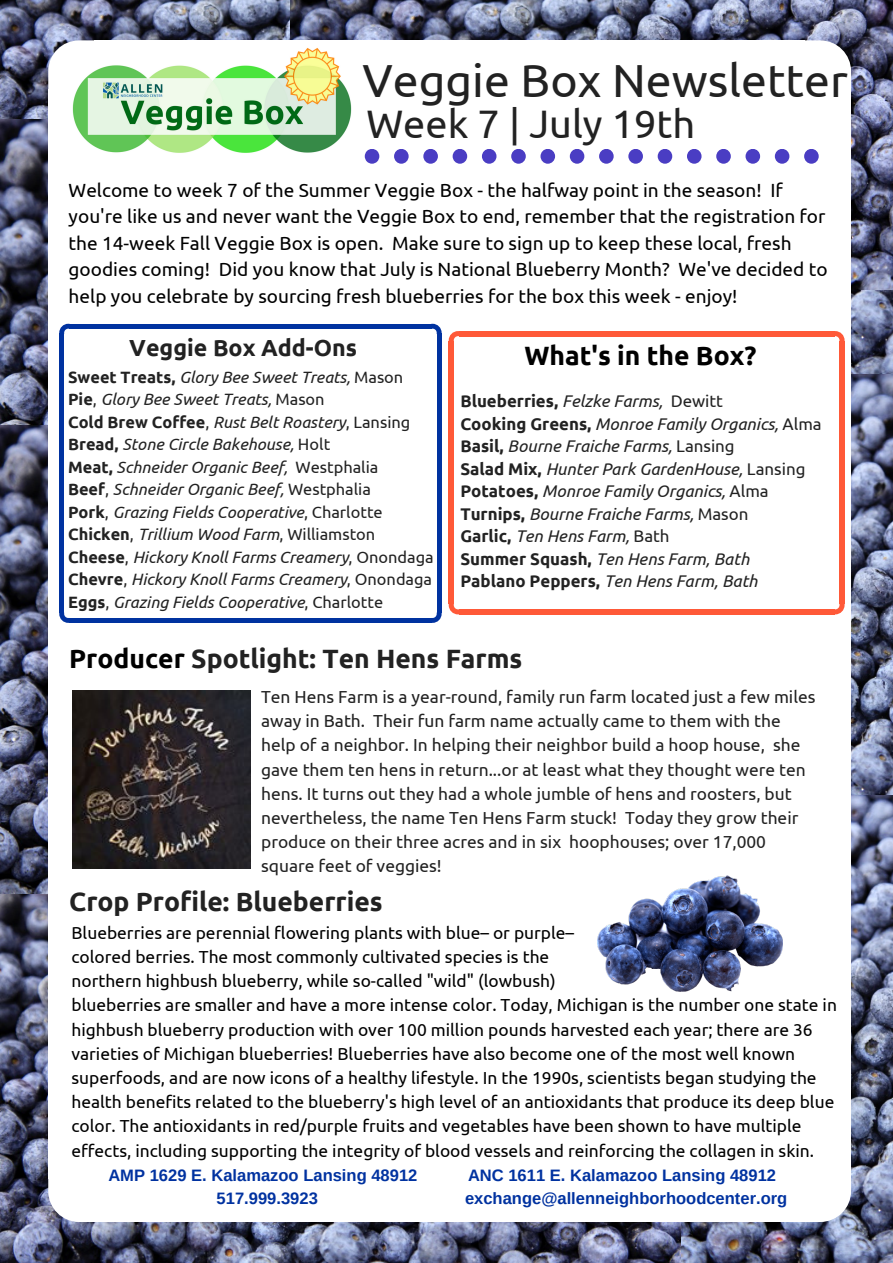
<style>
.page{position:relative;width:893px;height:1263px;background:#fff}
.page>*{position:absolute;margin:0;border:0;box-sizing:border-box;transform-origin:0 0}
.t1{font:46.35px "Ubuntu";color:#222}
.t2{font:39.75px "Ubuntu";color:#222}
.t3{font:700 26.47px "Ubuntu";color:#222}
.t4{font:700 26.47px "Ubuntu";color:#000}
.t5{font:700 23.25px "Ubuntu";color:#222}
.t6{font:19.05px/26.5px "Ubuntu";color:#000}
.t7{font:17.4px/24.2px "Ubuntu";color:#000}
.t8{font:17.4px/24.2px "Ubuntu";color:#222}
.t9{font:italic 16.88px/22.5px "Ubuntu";color:#222}
.t10{font:700 16.58px "Arimo";color:#0032a0}
.t11{font:italic 16.35px/22.5px "Ubuntu";color:#222}
.s1{font-weight:700;font-style:normal}
.s2{font-style:normal}
.s3{color:#000}
</style>
<div class="page">
<img style="left:0;top:0;width:291px;height:120px">
<img style="left:851px;top:289px;width:42px;height:85px">
<img style="left:851px;top:374px;width:42px;height:421px">
<img style="left:680px;top:795px;width:213px;height:468px">
<img style="left:0;top:893px;width:680px;height:370px">
<img style="left:0;top:120px;width:48px;height:305px">
<img style="left:0;top:425px;width:48px;height:468px">
<img style="left:291px;top:0;width:602px;height:289px">
<svg style="left:805px;top:40px;width:46px;height:50px"></svg>
<div style="left:803px;top:90px;width:48px;height:1089px;background:#fff"></div>
<div style="left:95px;top:90px;width:710px;height:1089px;background:#fff"></div>
<div style="left:95px;top:40px;width:710px;height:51px;background:#fff"></div>
<svg style="left:48px;top:40px;width:47px;height:50px"></svg>
<div style="left:48px;top:90px;width:48px;height:1089px;background:#fff"></div>
<div style="left:95px;top:1177px;width:710px;height:45px;background:#fff"></div>
<svg style="left:48px;top:1179px;width:47px;height:43px"></svg>
<svg style="left:805px;top:1179px;width:46px;height:43px"></svg>
<div style="left:69px;top:324px;width:363px;height:5px;background:#0032a0"></div>
<svg style="left:432px;top:324px;width:10px;height:10px"></svg>
<svg style="left:59px;top:324px;width:10px;height:10px"></svg>
<div style="left:437px;top:334px;width:5px;height:279px;background:#0032a0"></div>
<svg style="left:432px;top:612px;width:10px;height:11px"></svg>
<div style="left:59px;top:334px;width:5px;height:279px;background:#0032a0"></div>
<div style="left:69px;top:618px;width:363px;height:5px;background:#0032a0"></div>
<svg style="left:59px;top:612px;width:10px;height:11px"></svg>
<div style="left:459px;top:331px;width:375px;height:5px;background:#ff5938"></div>
<svg style="left:834px;top:331px;width:10px;height:10px"></svg>
<svg style="left:449px;top:331px;width:10px;height:10px"></svg>
<div style="left:839px;top:341px;width:5px;height:263px;background:#ff5938"></div>
<svg style="left:834px;top:604px;width:10px;height:10px"></svg>
<div style="left:449px;top:341px;width:5px;height:263px;background:#ff5938"></div>
<div style="left:459px;top:609px;width:375px;height:5px;background:#ff5938"></div>
<svg style="left:449px;top:604px;width:10px;height:10px"></svg>
<img style="left:66px;top:47px;width:286px;height:106px">
<div style="left:511px;top:149px;width:15px;height:15px;background:#4a3dc3;border-radius:50%"></div>
<div style="left:540px;top:149px;width:15px;height:15px;background:#4a3dc3;border-radius:50%"></div>
<div style="left:482px;top:149px;width:14px;height:15px;background:#4a3dc3;border-radius:50%"></div>
<div style="left:599px;top:149px;width:15px;height:15px;background:#4a3dc3;border-radius:50%"></div>
<svg style="left:365px;top:149px;width:14px;height:15px"></svg>
<div style="left:628px;top:149px;width:15px;height:15px;background:#4a3dc3;border-radius:50%"></div>
<div style="left:394px;top:149px;width:15px;height:15px;background:#4a3dc3;border-radius:50%"></div>
<div style="left:423px;top:149px;width:15px;height:15px;background:#4a3dc3;border-radius:50%"></div>
<div style="left:453px;top:149px;width:14px;height:15px;background:#4a3dc3;border-radius:50%"></div>
<div style="left:570px;top:149px;width:14px;height:15px;background:#4a3dc3;border-radius:50%"></div>
<div style="left:804px;top:149px;width:15px;height:15px;background:#4a3dc3;border-radius:50%"></div>
<div style="left:775px;top:149px;width:14px;height:15px;background:#4a3dc3;border-radius:50%"></div>
<div style="left:687px;top:149px;width:14px;height:15px;background:#4a3dc3;border-radius:50%"></div>
<div style="left:716px;top:149px;width:15px;height:15px;background:#4a3dc3;border-radius:50%"></div>
<div style="left:658px;top:149px;width:14px;height:15px;background:#4a3dc3;border-radius:50%"></div>
<div style="left:745px;top:149px;width:15px;height:15px;background:#4a3dc3;border-radius:50%"></div>
<img style="left:72px;top:690px;width:178px;height:179px">
<img style="left:598px;top:875px;width:185px;height:117px">
<h1 class="t1" style="left:362px;top:54px;width:487px">Veggie Box Newsletter</h1>
<h2 class="t2" style="left:366px;top:101px;width:330px">Week 7 | July 19th</h2>
<p class="t6" style="left:69px;top:177px;width:760px">Welcome to week 7 of the Summer Veggie Box - the halfway point in the season! If you're like us and never want the Veggie Box to end, remember that the registration for the 14-week Fall Veggie Box is open. Make sure to sign up to keep these local, fresh goodies coming! Did you know that July is National Blueberry Month? We've decided to help you celebrate by sourcing fresh blueberries for the box this week - enjoy!</p>
<h3 class="t5" style="left:129px;top:335px;width:229px">Veggie Box Add-Ons</h3>
<h3 class="t4" style="left:524px;top:341px;width:234px">What's in the Box?</h3>
<p class="t11" style="left:68px;top:365px;width:367px"><span class="s1">Sweet Treats,</span> Glory Bee Sweet Treats, <span class="s2">Mason </span><span class="s1">Pie</span><span class="s2">,</span> Glory Bee Sweet Treats, <span class="s2">Mason<br></span><span class="s1">Cold Brew Coffee</span><span class="s2">,</span> Rust Belt Roastery<span class="s2">, Lansing </span><span class="s1">Bread,</span> Stone Circle Bakehouse, <span class="s2">Holt<br></span><span class="s1">Meat,</span> Schneider Organic Beef, <span class="s2">Westphalia<br></span><span class="s1">Beef</span><span class="s2">,</span> Schneider Organic Beef, <span class="s2">Westphalia<br></span><span class="s1">Pork</span><span class="s2">,</span> Grazing Fields Cooperative<span class="s2">, Charlotte </span><span class="s1">Chicken</span><span class="s2">,</span> Trillium Wood Farm<span class="s2">, Williamston </span><span class="s1">Cheese</span><span class="s2">,</span> Hickory Knoll Farms Creamery<span class="s2">, Onondaga </span><span class="s1">Chevre</span><span class="s2">,</span> Hickory Knoll Farms Creamery<span class="s2">, Onondaga </span><span class="s1">Eggs</span><span class="s2">,</span> Grazing Fields Cooperative<span class="s2">, Charlotte</span></p>
<p class="t9" style="left:460px;top:390px;width:363px"><span class="s1">Blueberries,</span> Felzke Farms, <span class="s2">Dewitt<br></span><span class="s1">Cooking Greens,</span> Monroe Family Organics, <span class="s2">Alma </span><span class="s1">Basil,</span> Bourne Fraiche Farms, <span class="s2">Lansing<br></span><span class="s1">Salad Mix,</span> Hunter Park GardenHouse, <span class="s2">Lansing </span><span class="s1">Potatoes,</span> Monroe Family Organics, <span class="s2">Alma </span><span class="s1">Turnips,</span> Bourne Fraiche Farms, <span class="s2">Mason<br></span><span class="s1">Garlic,</span> Ten Hens Farm, <span class="s2">Bath<br></span><span class="s1">Summer Squash,</span> Ten Hens Farm, Bath<br><span class="s1">Pablano Peppers,</span> Ten Hens Farm, Bath</p>
<h3 class="t3" style="left:69px;top:643px;width:455px"><span class="s3">Producer</span> Spotlight: Ten Hens Farms</h3>
<p class="t8" style="left:261px;top:684px;width:556px">Ten Hens Farm is a year-round, family run farm located just a few miles away in Bath. Their fun farm name actually came to them with the help of a neighbor. In helping their neighbor build a hoop house, she gave them ten hens in return...or at least what they thought were ten hens. It turns out they had a whole jumble of hens and roosters, but nevertheless, the name Ten Hens Farm stuck! Today they grow their produce on their three acres and in six hoophouses; over 17,000 square feet of veggies!</p>
<h3 class="t3" style="left:69px;top:886px;width:315px">Crop Profile: Blueberries</h3>
<p class="t7" style="left:71px;top:920px;width:767px">Blueberries are perennial flowering plants with blue– or purple–<br>colored berries. The most commonly cultivated species is the<br>northern highbush blueberry, while so-called "wild" (lowbush)<br>blueberries are smaller and have a more intense color. Today, Michigan is the number one state in highbush blueberry production with over 100 million pounds harvested each year; there are 36 varieties of Michigan blueberries! Blueberries have also become one of the most well known superfoods, and are now icons of a healthy lifestyle. In the 1990s, scientists began studying the health benefits related to the blueberry's high level of an antioxidants that produce its deep blue color. The antioxidants in red/purple fruits and vegetables have been shown to have multiple effects, including supporting the integrity of blood vessels and reinforcing the collagen in skin.</p>
<p class="t10" style="left:108px;top:1166px;width:311px">AMP 1629 E. Kalamazoo Lansing 48912</p>
<p class="t10" style="left:468px;top:1166px;width:310px">ANC 1611 E. Kalamazoo Lansing 48912</p>
<p class="t10" style="left:217px;top:1189px;width:103px">517.999.3923</p>
<p class="t10" style="left:465px;top:1189px;width:324px">exchange@allenneighborhoodcenter.org</p>
</div>
